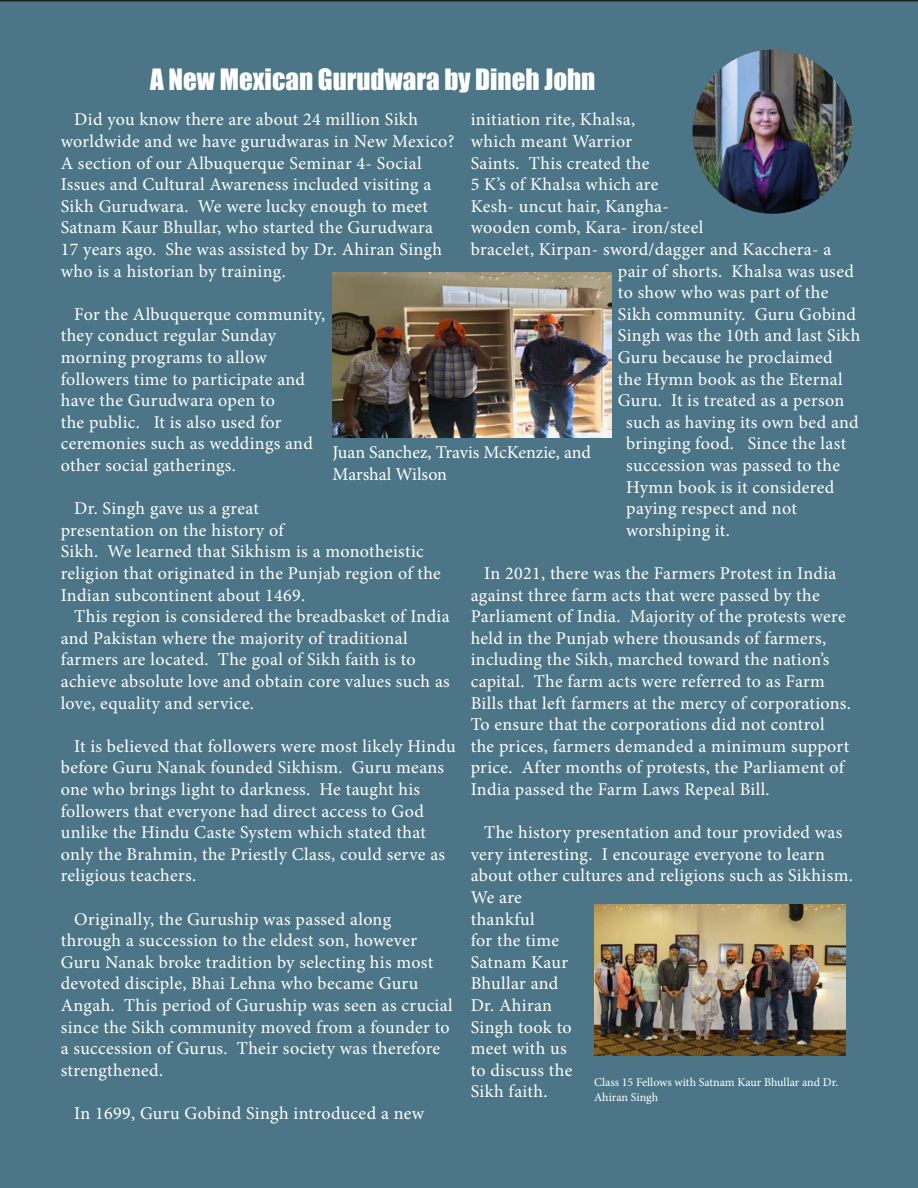
<style>
.page{position:relative;width:918px;height:1188px;background:#4c7687}
.page>*{position:absolute;margin:0;border:0;box-sizing:border-box;transform-origin:0 0}
.t1{font:27px "Impact";color:#fff}
.Paragraph_Style_1{font:18px/21.6px "Minion Pro";letter-spacing:.015em;color:#fff}
.Paragraph_Style_1-2{font:18px/21.6px "Minion Pro";letter-spacing:-.005em;color:#fff}
.t2{font:12px/14.4px "Minion Pro";color:#fff}
</style>
<div class="page">
<img style="left:693px;top:50px;width:159px;height:164px">
<img style="left:594px;top:904px;width:251px;height:152px">
<img style="left:333px;top:272px;width:278px;height:165px">
<p class="t1" style="left:150px;top:58px;width:447px">A New Mexican Gurudwara by Dineh John</p>
<p class="Paragraph_Style_1" style="left:61px;top:109px;width:395px;text-indent:14px">Did you know there are about 24 million Sikh worldwide and we have gurudwaras in New Mexico?<br>A section of our Albuquerque Seminar 4- Social Issues and Cultural Awareness included visiting a Sikh Gurudwara. We were lucky enough to meet Satnam Kaur Bhullar, who started the Gurudwara 17 years ago. She was assisted by Dr. Ahiran Singh who is a historian by training.</p>
<p class="Paragraph_Style_1" style="left:61px;top:303px;width:266px;text-indent:14px">For the Albuquerque community, they conduct regular Sunday morning programs to allow followers time to participate and have the Gurudwara open to<br>the public. It is also used for ceremonies such as weddings and other social gatherings.</p>
<p class="Paragraph_Style_1" style="left:61px;top:498px;width:382px;text-indent:14px">Dr. Singh gave us a great<br>presentation on the history of<br>Sikh. We learned that Sikhism is a monotheistic religion that originated in the Punjab region of the Indian subcontinent about 1469.</p>
<p class="Paragraph_Style_1" style="left:61px;top:606px;width:391px;text-indent:14px">This region is considered the breadbasket of India and Pakistan where the majority of traditional farmers are located. The goal of Sikh faith is to achieve absolute love and obtain core values such as love, equality and service.</p>
<p class="Paragraph_Style_1" style="left:61px;top:735px;width:397px;text-indent:14px">It is believed that followers were most likely Hindu before Guru Nanak founded Sikhism. Guru means one who brings light to darkness. He taught his followers that everyone had direct access to God unlike the Hindu Caste System which stated that only the Brahmin, the Priestly Class, could serve as religious teachers.</p>
<p class="Paragraph_Style_1" style="left:61px;top:908px;width:394px;text-indent:14px">Originally, the Guruship was passed along through a succession to the eldest son, however Guru Nanak broke tradition by selecting his most devoted disciple, Bhai Lehna who became Guru Angah. This period of Guruship was seen as crucial since the Sikh community moved from a founder to a succession of Gurus. Their society was therefore strengthened.</p>
<p class="Paragraph_Style_1" style="left:74px;top:1103px;width:352px">In 1699, Guru Gobind Singh introduced a new</p>
<p class="Paragraph_Style_1" style="left:471px;top:109px;width:166px">initiation rite, Khalsa,</p>
<p class="Paragraph_Style_1" style="left:471px;top:131px;width:163px">which meant Warrior</p>
<p class="Paragraph_Style_1" style="left:471px;top:152px;width:180px">Saints. This created the</p>
<p class="Paragraph_Style_1" style="left:471px;top:174px;width:189px">5 K’s of Khalsa which are</p>
<p class="Paragraph_Style_1" style="left:471px;top:195px;width:200px">Kesh- uncut hair, Kangha-</p>
<p class="Paragraph_Style_1" style="left:471px;top:217px;width:234px">wooden comb, Kara- iron/steel</p>
<p class="Paragraph_Style_1" style="left:471px;top:239px;width:362px">bracelet, Kirpan- sword/dagger and Kacchera- a</p>
<p class="Paragraph_Style_1" style="left:618px;top:260px;width:238px">pair of shorts. Khalsa was used</p>
<p class="Paragraph_Style_1" style="left:618px;top:282px;width:212px">to show who was part of the</p>
<p class="Paragraph_Style_1" style="left:618px;top:303px;width:240px">Sikh community. Guru Gobind</p>
<p class="Paragraph_Style_1" style="left:618px;top:325px;width:244px">Singh was the 10th and last Sikh</p>
<p class="Paragraph_Style_1" style="left:618px;top:347px;width:216px">Guru because he proclaimed</p>
<p class="Paragraph_Style_1" style="left:618px;top:368px;width:226px">the Hymn book as the Eternal</p>
<p class="Paragraph_Style_1" style="left:618px;top:390px;width:228px">Guru. It is treated as a person</p>
<p class="Paragraph_Style_1" style="left:626px;top:411px;width:234px">such as having its own bed and</p>
<p class="Paragraph_Style_1" style="left:626px;top:433px;width:221px">bringing food. Since the last</p>
<p class="Paragraph_Style_1" style="left:626px;top:455px;width:215px">succession was passed to the</p>
<p class="Paragraph_Style_1" style="left:626px;top:476px;width:210px">Hymn book is it considered</p>
<p class="Paragraph_Style_1" style="left:626px;top:498px;width:172px">paying respect and not</p>
<p class="Paragraph_Style_1" style="left:626px;top:519px;width:105px">worshiping it.</p>
<p class="Paragraph_Style_1" style="left:471px;top:563px;width:382px;text-indent:14px">In 2021, there was the Farmers Protest in India against three farm acts that were passed by the Parliament of India. Majority of the protests were held in the Punjab where thousands of farmers, including the Sikh, marched toward the nation’s capital. The farm acts were referred to as Farm Bills that left farmers at the mercy of corporations.<br>To ensure that the corporations did not control the prices, farmers demanded a minimum support price. After months of protests, the Parliament of India passed the Farm Laws Repeal Bill.</p>
<p class="Paragraph_Style_1" style="left:471px;top:822px;width:384px;text-indent:14px">The history presentation and tour provided was very interesting. I encourage everyone to learn about other cultures and religions such as Sikhism.<br>We are<br>thankful<br>for the time<br>Satnam Kaur<br>Bhullar and<br>Dr. Ahiran<br>Singh took to<br>meet with us<br>to discuss the<br>Sikh faith.</p>
<p class="Paragraph_Style_1-2" style="left:333px;top:442px;width:260px">Juan Sanchez, Travis McKenzie, and<br>Marshal Wilson</p>
<p class="t2" style="left:594px;top:1075px;width:246px">Class 15 Fellows with Satnam Kaur Bhullar and Dr.<br>Ahiran Singh</p>
</div>
